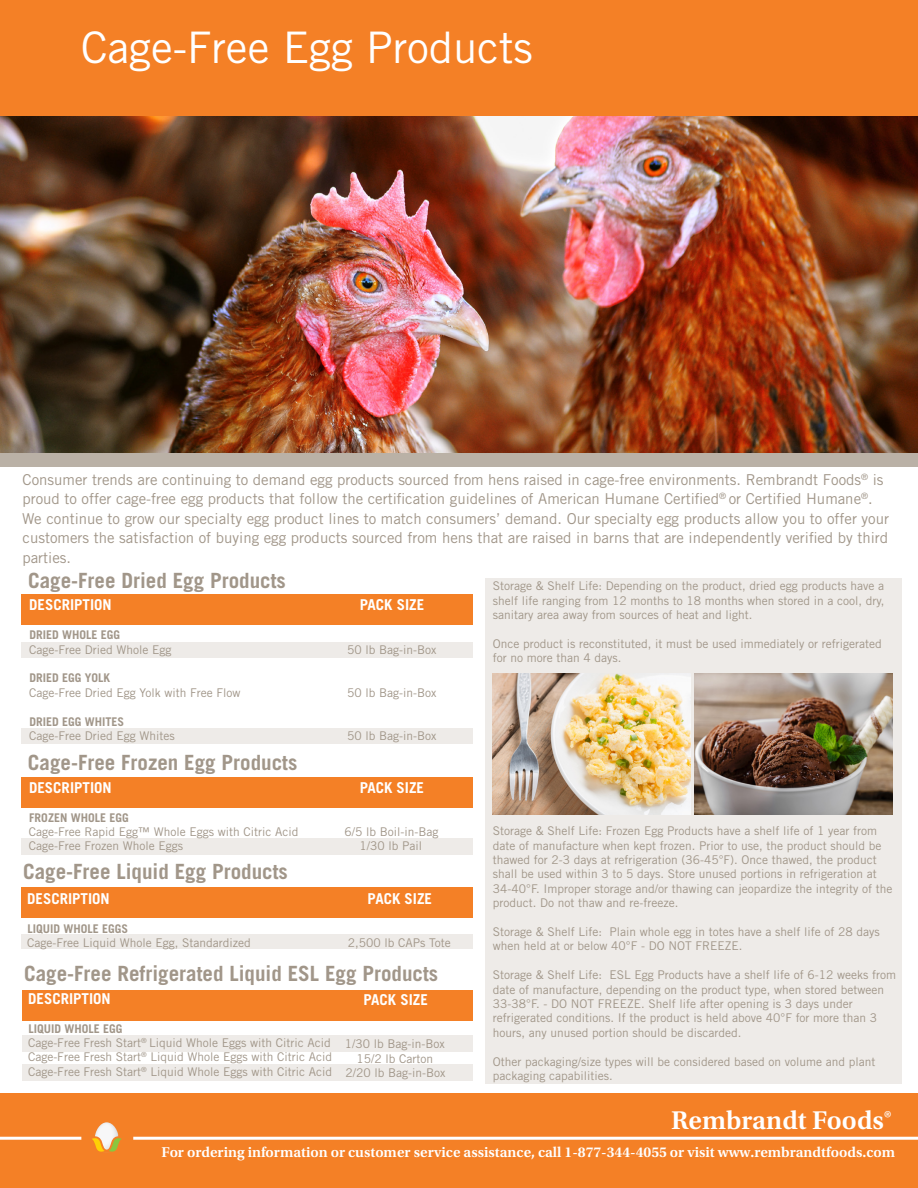
<style>
.page{position:relative;width:918px;height:1188px;background:#fff}
.page>*{position:absolute;margin:0;border:0;box-sizing:border-box;transform-origin:0 0}
.t1{font:43.5px "Trade Gothic LT Std";color:#fff}
.t2{font:600 27px "Utopia Std";color:#fff}
.t3{font:700 21px "Trade Gothic LT Std";color:#a19689}
.t4{font:15px/19.5px "Trade Gothic LT Std";color:#a19689}
.t5{font:600 15px "Utopia Std";color:#fff}
.t6{font:700 15px "Trade Gothic LT Std";color:#fff}
.t7{font:12px/14.4px "Trade Gothic LT Std";color:#a19689}
.t8{font:700 12px "Trade Gothic LT Std";color:#a19689}
</style>
<div class="page">
<div style="left:0;top:1094px;width:918px;height:94px;background:#f48026"></div>
<img style="left:95px;top:1122px;width:24px;height:13px">
<svg style="left:92px;top:1135px;width:30px;height:17px"></svg>
<hr style="left:133px;top:1137px;width:785px;height:3px;background:#fff">
<hr style="left:0;top:1137px;width:81px;height:3px;background:#fff">
<div style="left:0;top:453px;width:918px;height:13px;background:#bab1a6"></div>
<div style="left:0;top:0;width:918px;height:116px;background:#f48026"></div>
<img style="left:0;top:116px;width:918px;height:337px">
<div style="left:22px;top:935px;width:451px;height:14px;background:#eeebe8"></div>
<div style="left:22px;top:888px;width:451px;height:30px;background:#f48026"></div>
<div style="left:22px;top:1065px;width:450px;height:16px;background:#eeebe8"></div>
<div style="left:22px;top:1036px;width:450px;height:16px;background:#eeebe8"></div>
<div style="left:22px;top:990px;width:450px;height:30px;background:#f48026"></div>
<div style="left:21px;top:838px;width:451px;height:17px;background:#eeebe8"></div>
<div style="left:21px;top:778px;width:451px;height:30px;background:#f48026"></div>
<div style="left:21px;top:728px;width:451px;height:16px;background:#eeebe8"></div>
<div style="left:21px;top:643px;width:452px;height:15px;background:#eeebe8"></div>
<div style="left:21px;top:595px;width:452px;height:30px;background:#f48026"></div>
<div style="left:485px;top:578px;width:416px;height:506px;background:#eeebe8"></div>
<img style="left:493px;top:674px;width:198px;height:140px">
<img style="left:695px;top:674px;width:197px;height:140px">
<p class="t1" style="left:81px;top:22px;width:453px">Cage-Free Egg Products</p>
<p class="t4" style="left:22px;top:470px;width:868px">Consumer trends are continuing to demand egg products sourced from hens raised in cage-free environments. Rembrandt Foods<sup>®</sup> is proud to offer cage-free egg products that follow the certification guidelines of American Humane Certified<sup>®</sup> or Certified Humane<sup>®</sup>.<br>We continue to grow our specialty egg product lines to match consumers’ demand. Our specialty egg products allow you to offer your customers the satisfaction of buying egg products sourced from hens that are raised in barns that are independently verified by third parties.</p>
<p class="t3" style="left:28px;top:568px;width:259px">Cage-Free Dried Egg Products</p>
<p class="t6" style="left:29px;top:596px;width:84px">DESCRIPTION</p>
<p class="t8" style="left:29px;top:628px;width:92px">DRIED WHOLE EGG</p>
<p class="t7" style="left:29px;top:642px;width:144px">Cage-Free Dried Whole Egg</p>
<p class="t8" style="left:29px;top:671px;width:82px">DRIED EGG YOLK</p>
<p class="t7" style="left:29px;top:685px;width:213px">Cage-Free Dried Egg Yolk with Free Flow</p>
<p class="t8" style="left:29px;top:714px;width:96px">DRIED EGG WHITES</p>
<p class="t7" style="left:29px;top:728px;width:147px">Cage-Free Dried Egg Whites</p>
<p class="t3" style="left:28px;top:750px;width:271px">Cage-Free Frozen Egg Products</p>
<p class="t6" style="left:29px;top:778px;width:84px">DESCRIPTION</p>
<p class="t8" style="left:29px;top:810px;width:101px">FROZEN WHOLE EGG</p>
<p class="t7" style="left:29px;top:824px;width:271px">Cage-Free Rapid Egg™ Whole Eggs with Citric Acid</p>
<p class="t7" style="left:29px;top:839px;width:156px">Cage-Free Frozen Whole Eggs</p>
<p class="t6" style="left:360px;top:596px;width:66px">PACK SIZE</p>
<p class="t7" style="left:347px;top:642px;width:91px">50 lb Bag-in-Box</p>
<p class="t7" style="left:347px;top:685px;width:91px">50 lb Bag-in-Box</p>
<p class="t7" style="left:347px;top:728px;width:91px">50 lb Bag-in-Box</p>
<p class="t6" style="left:360px;top:778px;width:66px">PACK SIZE</p>
<p class="t7" style="left:345px;top:824px;width:96px">6/5 lb Boil-in-Bag</p>
<p class="t7" style="left:360px;top:839px;width:64px">1/30 lb Pail</p>
<p class="t3" style="left:23px;top:859px;width:266px">Cage-Free Liquid Egg Products</p>
<p class="t6" style="left:27px;top:890px;width:84px">DESCRIPTION</p>
<p class="t8" style="left:27px;top:921px;width:102px">LIQUID WHOLE EGGS</p>
<p class="t7" style="left:27px;top:936px;width:225px">Cage-Free Liquid Whole Egg, Standardized</p>
<p class="t6" style="left:368px;top:890px;width:66px">PACK SIZE</p>
<p class="t7" style="left:348px;top:936px;width:104px">2,500 lb CAPs Tote</p>
<p class="t3" style="left:24px;top:961px;width:416px">Cage-Free Refrigerated Liquid ESL Egg Products</p>
<p class="t6" style="left:28px;top:989px;width:84px">DESCRIPTION</p>
<p class="t8" style="left:28px;top:1021px;width:96px">LIQUID WHOLE EGG</p>
<p class="t7" style="left:28px;top:1035px;width:304px">Cage-Free Fresh Start<sup>®</sup> Liquid Whole Eggs with Citric Acid</p>
<p class="t7" style="left:28px;top:1050px;width:306px">Cage-Free Fresh Start<sup>®</sup> Liquid Whole Eggs with Citric Acid</p>
<p class="t7" style="left:28px;top:1064px;width:306px">Cage-Free Fresh Start<sup>®</sup> Liquid Whole Eggs with Citric Acid</p>
<p class="t6" style="left:364px;top:990px;width:66px">PACK SIZE</p>
<p class="t7" style="left:345px;top:1037px;width:101px">1/30 lb Bag-in-Box</p>
<p class="t7" style="left:356px;top:1051px;width:78px">15/2 lb Carton</p>
<p class="t7" style="left:345px;top:1065px;width:101px">2/20 lb Bag-in-Box</p>
<p class="t7" style="left:493px;top:579px;width:393px;text-align:justify">Storage &amp; Shelf Life: Depending on the product, dried egg products have a shelf life ranging from 12 months to 18 months when stored in a cool, dry, sanitary area away from sources of heat and light.</p>
<p class="t7" style="left:493px;top:636px;width:390px">Once product is reconstituted, it must be used immediately or refrigerated for no more than 4 days.</p>
<p class="t7" style="left:493px;top:824px;width:401px">Storage &amp; Shelf Life: Frozen Egg Products have a shelf life of 1 year from date of manufacture when kept frozen. Prior to use, the product should be thawed for 2-3 days at refrigeration (36-45°F). Once thawed, the product shall be used within 3 to 5 days. Store unused portions in refrigeration at 34-40°F. Improper storage and/or thawing can jeopardize the integrity of the product. Do not thaw and re-freeze.</p>
<p class="t7" style="left:493px;top:924px;width:388px">Storage &amp; Shelf Life: Plain whole egg in totes have a shelf life of 28 days when held at or below 40°F - DO NOT FREEZE.</p>
<p class="t7" style="left:493px;top:968px;width:405px">Storage &amp; Shelf Life: ESL Egg Products have a shelf life of 6-12 weeks from date of manufacture, depending on the product type, when stored between 33-38°F. - DO NOT FREEZE. Shelf life after opening is 3 days under refrigerated conditions. If the product is held above 40°F for more than 3 hours, any unused portion should be discarded.</p>
<p class="t7" style="left:493px;top:1054px;width:384px">Other packaging/size types will be considered based on volume and plant packaging capabilities.</p>
<p class="t2" style="left:671px;top:1105px;width:221px">Rembrandt Foods®</p>
<p class="t5" style="left:162px;top:1144px;width:735px">For ordering information or customer service assistance, call 1-877-344-4055 or visit www.rembrandtfoods.com</p>
</div>
